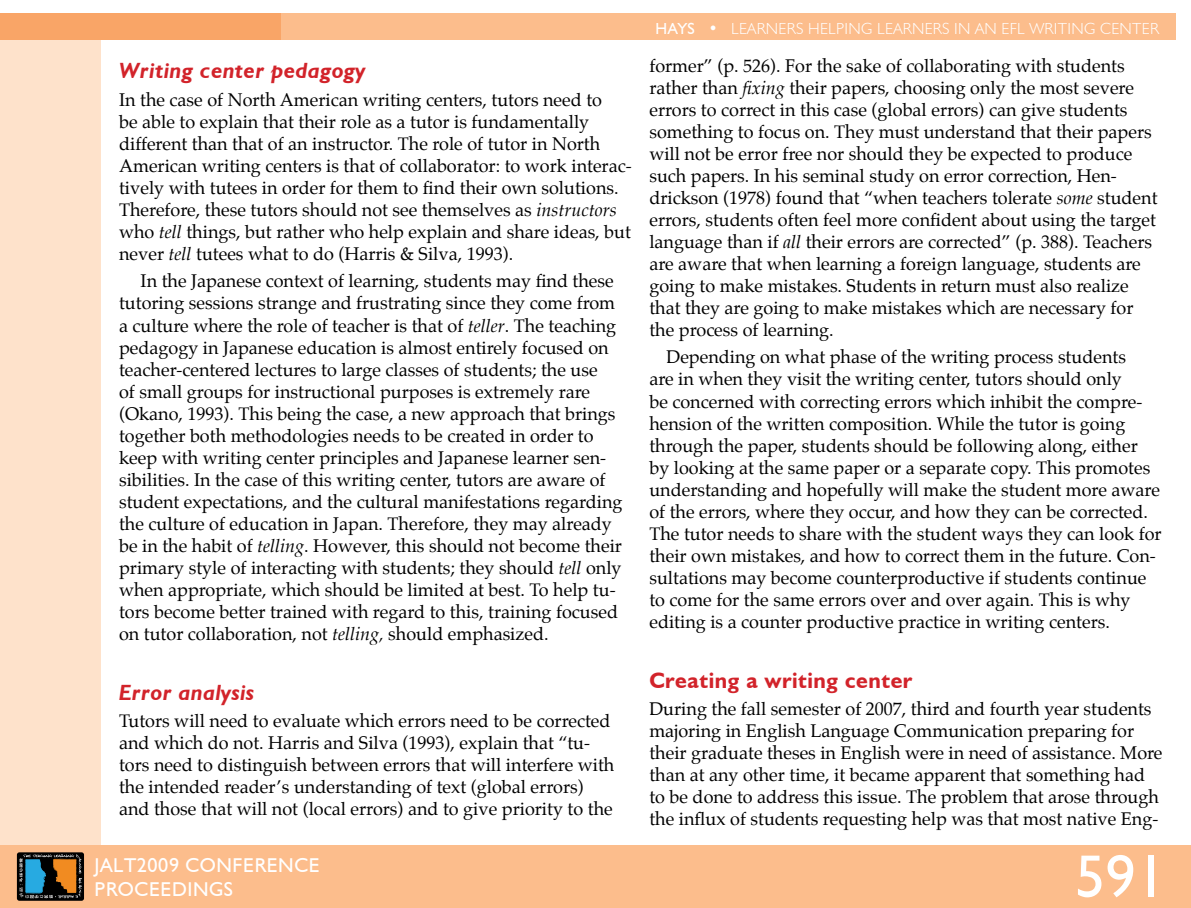
<style>
.page{position:relative;width:1191px;height:908px;background:#fff}
.page>*{position:absolute;margin:0;border:0;box-sizing:border-box;transform-origin:0 0}
.t1{font:60px "Humanist 521 BT";color:#fff}
.t2{font:italic 700 22px "Humanist 521 BT";letter-spacing:.025em;color:#d2232a}
.t3{font:700 22px "Humanist 521 BT";letter-spacing:.025em;color:#d2232a}
.t4{font:20px/24px "Humanist 521 BT";letter-spacing:.03em;color:#fff}
.t5{font:18px/22px "Palatino";color:#000}
.t6{font:300 16px "Humanist 521 BT";letter-spacing:.02em;color:#fff}
.s1{font-style:italic}
.s2{font-weight:400}
</style>
<div class="page">
<div style="left:0;top:14px;width:101px;height:888px;background:#fee2cb"></div>
<div style="left:0;top:845px;width:1191px;height:62px;background:#fcbd8c"></div>
<div style="left:0;top:13px;width:281px;height:27px;background:#f9a567"></div>
<div style="left:281px;top:13px;width:895px;height:27px;background:#fcbd8c"></div>
<svg style="left:17px;top:851px;width:67px;height:49px"></svg>
<svg style="left:19px;top:853px;width:63px;height:44px;background:#4d5246"></svg>
<p class="t2" style="left:119px;top:57px;width:248px">Writing center pedagogy</p>
<p class="t5" style="left:119px;top:88px;width:514px">In the case of North American writing centers, tutors need to<br>be able to explain that their role as a tutor is fundamentally different than that of an instructor. The role of tutor in North American writing centers is that of collaborator: to work interac&shy;tively with tutees in order for them to find their own solutions.<br>Therefore, these tutors should not see themselves as <span class="s1">instructors </span>who <span class="s1">tell</span> things, but rather who help explain and share ideas, but never <span class="s1">tell</span> tutees what to do (Harris &amp; Silva, 1993).</p>
<p class="t5" style="left:119px;top:270px;width:505px;text-indent:22px">In the Japanese context of learning, students may find these tutoring sessions strange and frustrating since they come from a culture where the role of teacher is that of <span class="s1">teller</span>. The teaching pedagogy in Japanese education is almost entirely focused on teacher-centered lectures to large classes of students; the use<br>of small groups for instructional purposes is extremely rare (Okano, 1993). This being the case, a new approach that brings together both methodologies needs to be created in order to keep with writing center principles and Japanese learner sen&shy;sibilities. In the case of this writing center, tutors are aware of student expectations, and the cultural manifestations regarding the culture of education in Japan. Therefore, they may already be in the habit of <span class="s1">telling</span>. However, this should not become their primary style of interacting with students; they should <span class="s1">tell</span> only when appropriate, which should be limited at best. To help tu&shy;tors become better trained with regard to this, training focused on tutor collaboration, not <span class="s1">telling,</span> should emphasized.</p>
<p class="t2" style="left:119px;top:678px;width:137px">Error analysis</p>
<p class="t5" style="left:119px;top:709px;width:497px">Tutors will need to evaluate which errors need to be corrected and which do not. Harris and Silva (1993), explain that “tu&shy;tors need to distinguish between errors that will interfere with the intended reader’s understanding of text (global errors) and those that will not (local errors) and to give priority to the</p>
<p class="t4" style="left:95px;top:851px;width:227px">JALT2009 CONFERENCE<br>PROCEEDINGS</p>
<p class="t6" style="left:655px;top:19px;width:505px"><span class="s2">Hays</span> • LEARNERS HELPI NG LEARNERS I N AN EFL WRITI NG CENTER</p>
<p class="t5" style="left:649px;top:54px;width:510px">former” (p. 526). For the sake of collaborating with students rather than <span class="s1">fixing</span> their papers, choosing only the most severe errors to correct in this case (global errors) can give students something to focus on. They must understand that their papers will not be error free nor should they be expected to produce such papers. In his seminal study on error correction, Hen&shy;drickson (1978) found that “when teachers tolerate <span class="s1">some</span> student errors, students often feel more confident about using the target language than if <span class="s1">all</span> their errors are corrected” (p. 388). Teachers are aware that when learning a foreign language, students are going to make mistakes. Students in return must also realize that they are going to make mistakes which are necessary for the process of learning.</p>
<p class="t5" style="left:649px;top:346px;width:514px;text-indent:17px">Depending on what phase of the writing process students<br>are in when they visit the writing center, tutors should only<br>be concerned with correcting errors which inhibit the compre&shy;hension of the written composition. While the tutor is going through the paper, students should be following along, either by looking at the same paper or a separate copy. This promotes understanding and hopefully will make the student more aware of the errors, where they occur, and how they can be corrected.<br>The tutor needs to share with the student ways they can look for their own mistakes, and how to correct them in the future. Con&shy;sultations may become counterproductive if students continue to come for the same errors over and over again. This is why editing is a counter productive practice in writing centers.</p>
<p class="t3" style="left:649px;top:666px;width:264px">Creating a writing center</p>
<p class="t5" style="left:649px;top:697px;width:515px">During the fall semester of 2007, third and fourth year students majoring in English Language Communication preparing for their graduate theses in English were in need of assistance. More than at any other time, it became apparent that something had to be done to address this issue. The problem that arose through the influx of students requesting help was that most native Eng-</p>
<h1 class="t1" style="left:1075px;top:838px;width:92px">591</h1>
</div>
